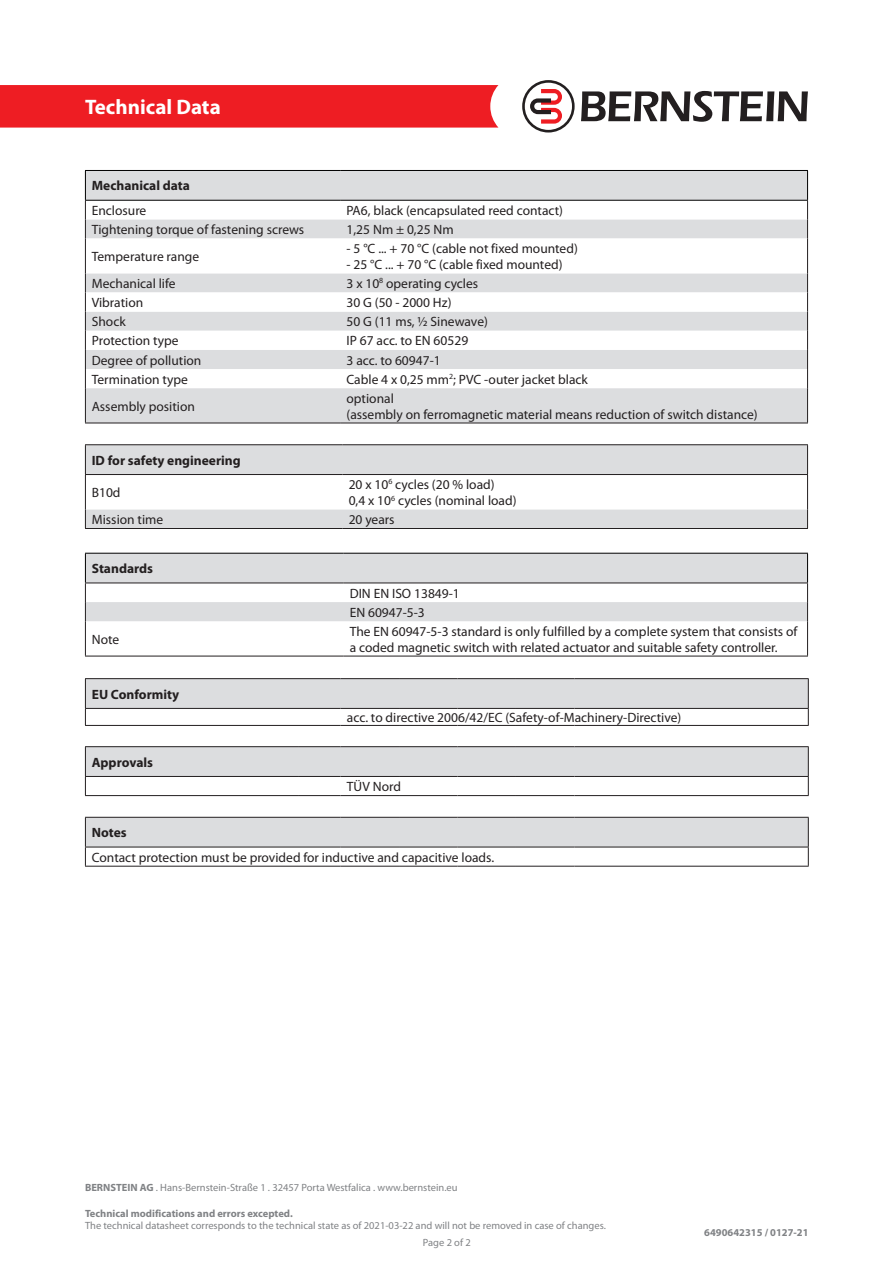
<style>
.page{position:relative;width:893px;height:1263px;background:#fff}
.page>*{position:absolute;margin:0;border:0;box-sizing:border-box;transform-origin:0 0}
.t1{font:700 21px "Myriad Pro";color:#fff}
.t2{font:13.5px/16.2px "Myriad Pro";color:#231f20}
.t3{font:700 13.5px "Myriad Pro";color:#231f20}
.t4{font:10.5px/16.8px "Myriad Pro";color:#808285}
.t5{font:700 10.5px "Myriad Pro";color:#808285}
.s1{font-weight:700}
</style>
<div class="page">
<div style="left:0;top:85px;width:498px;height:43px;background:#ee1d23"></div>
<svg style="left:581px;top:91px;width:227px;height:31px"></svg>
<svg style="left:522px;top:80px;width:53px;height:53px"></svg>
<svg style="left:85px;top:679px;width:724px;height:46px"></svg>
<hr style="left:85px;top:678px;width:256px;height:1px;background:#231f20">
<hr style="left:341px;top:678px;width:58px;height:1px;background:#231f20">
<hr style="left:399px;top:678px;width:58px;height:1px;background:#231f20">
<hr style="left:457px;top:678px;width:59px;height:1px;background:#231f20">
<hr style="left:516px;top:678px;width:58px;height:1px;background:#231f20">
<hr style="left:574px;top:678px;width:235px;height:1px;background:#231f20">
<hr style="left:85px;top:708px;width:256px;height:1px;background:#231f20">
<hr style="left:341px;top:708px;width:58px;height:1px;background:#231f20">
<hr style="left:399px;top:708px;width:58px;height:1px;background:#231f20">
<hr style="left:457px;top:708px;width:59px;height:1px;background:#231f20">
<hr style="left:516px;top:708px;width:58px;height:1px;background:#231f20">
<hr style="left:574px;top:708px;width:235px;height:1px;background:#231f20">
<hr style="left:85px;top:725px;width:256px;height:1px;background:#231f20">
<hr style="left:341px;top:725px;width:58px;height:1px;background:#231f20">
<hr style="left:399px;top:725px;width:58px;height:1px;background:#231f20">
<hr style="left:457px;top:725px;width:59px;height:1px;background:#231f20">
<hr style="left:516px;top:725px;width:58px;height:1px;background:#231f20">
<hr style="left:574px;top:725px;width:235px;height:1px;background:#231f20">
<div style="left:86px;top:171px;width:721px;height:252px;background:#dcdddf"></div>
<svg style="left:86px;top:201px;width:721px;height:187px"></svg>
<hr style="left:85px;top:238px;width:1px;height:35px;background:#231f20">
<hr style="left:807px;top:238px;width:1px;height:35px;background:#231f20">
<svg style="left:85px;top:273px;width:1px;height:115px"></svg>
<svg style="left:807px;top:273px;width:1px;height:115px"></svg>
<hr style="left:85px;top:170px;width:255px;height:1px;background:#000">
<svg style="left:85px;top:171px;width:1px;height:67px"></svg>
<hr style="left:340px;top:170px;width:468px;height:1px;background:#000">
<svg style="left:807px;top:171px;width:1px;height:67px"></svg>
<hr style="left:85px;top:200px;width:255px;height:1px;background:#000">
<hr style="left:340px;top:200px;width:468px;height:1px;background:#000">
<hr style="left:85px;top:388px;width:1px;height:35px;background:#231f20">
<hr style="left:807px;top:388px;width:1px;height:35px;background:#231f20">
<hr style="left:85px;top:423px;width:255px;height:1px;background:#231f20">
<hr style="left:340px;top:423px;width:468px;height:1px;background:#231f20">
<svg style="left:85px;top:818px;width:724px;height:48px"></svg>
<hr style="left:85px;top:817px;width:256px;height:1px;background:#231f20">
<hr style="left:341px;top:817px;width:58px;height:1px;background:#231f20">
<hr style="left:399px;top:817px;width:58px;height:1px;background:#231f20">
<hr style="left:457px;top:817px;width:59px;height:1px;background:#231f20">
<hr style="left:516px;top:817px;width:58px;height:1px;background:#231f20">
<hr style="left:574px;top:817px;width:235px;height:1px;background:#231f20">
<hr style="left:85px;top:847px;width:256px;height:1px;background:#231f20">
<hr style="left:341px;top:847px;width:58px;height:1px;background:#231f20">
<hr style="left:399px;top:847px;width:58px;height:1px;background:#231f20">
<hr style="left:457px;top:847px;width:59px;height:1px;background:#231f20">
<hr style="left:516px;top:847px;width:58px;height:1px;background:#231f20">
<hr style="left:574px;top:847px;width:235px;height:1px;background:#231f20">
<hr style="left:85px;top:866px;width:256px;height:1px;background:#231f20">
<hr style="left:341px;top:866px;width:58px;height:1px;background:#231f20">
<hr style="left:399px;top:866px;width:58px;height:1px;background:#231f20">
<hr style="left:457px;top:866px;width:59px;height:1px;background:#231f20">
<hr style="left:516px;top:866px;width:58px;height:1px;background:#231f20">
<hr style="left:574px;top:866px;width:235px;height:1px;background:#231f20">
<hr style="left:85px;top:795px;width:213px;height:1px;background:#231f20">
<hr style="left:298px;top:795px;width:43px;height:1px;background:#231f20">
<hr style="left:341px;top:795px;width:58px;height:1px;background:#231f20">
<hr style="left:399px;top:795px;width:58px;height:1px;background:#231f20">
<hr style="left:457px;top:795px;width:59px;height:1px;background:#231f20">
<hr style="left:516px;top:795px;width:58px;height:1px;background:#231f20">
<hr style="left:574px;top:795px;width:235px;height:1px;background:#231f20">
<svg style="left:85px;top:747px;width:724px;height:48px"></svg>
<hr style="left:85px;top:746px;width:213px;height:1px;background:#231f20">
<hr style="left:298px;top:746px;width:43px;height:1px;background:#231f20">
<hr style="left:341px;top:746px;width:58px;height:1px;background:#231f20">
<hr style="left:399px;top:746px;width:58px;height:1px;background:#231f20">
<hr style="left:457px;top:746px;width:59px;height:1px;background:#231f20">
<hr style="left:516px;top:746px;width:58px;height:1px;background:#231f20">
<hr style="left:574px;top:746px;width:235px;height:1px;background:#231f20">
<hr style="left:85px;top:528px;width:257px;height:1px;background:#231f20">
<hr style="left:342px;top:528px;width:466px;height:1px;background:#231f20">
<svg style="left:85px;top:445px;width:723px;height:83px"></svg>
<hr style="left:85px;top:475px;width:1px;height:34px;background:#231f20">
<hr style="left:85px;top:444px;width:257px;height:1px;background:#231f20">
<hr style="left:342px;top:444px;width:466px;height:1px;background:#231f20">
<hr style="left:85px;top:474px;width:257px;height:1px;background:#231f20">
<hr style="left:342px;top:474px;width:466px;height:1px;background:#231f20">
<svg style="left:86px;top:554px;width:721px;height:67px;fill:#dcdddf"></svg>
<hr style="left:85px;top:553px;width:258px;height:1px;background:#000">
<hr style="left:343px;top:553px;width:465px;height:1px;background:#000">
<hr style="left:85px;top:583px;width:258px;height:1px;background:#231f20">
<hr style="left:343px;top:583px;width:465px;height:1px;background:#231f20">
<svg style="left:85px;top:554px;width:1px;height:67px"></svg>
<svg style="left:807px;top:554px;width:1px;height:67px"></svg>
<hr style="left:85px;top:621px;width:1px;height:35px;background:#231f20">
<hr style="left:807px;top:621px;width:1px;height:35px;background:#231f20">
<hr style="left:85px;top:656px;width:258px;height:1px;background:#231f20">
<hr style="left:343px;top:656px;width:465px;height:1px;background:#231f20">
<h1 class="t1" style="left:85px;top:93px;width:137px">Technical Data</h1>
<p class="t3" style="left:92px;top:177px;width:100px">Mechanical data</p>
<p class="t2" style="left:92px;top:202px;width:56px">Enclosure</p>
<p class="t2" style="left:347px;top:202px;width:218px">PA6, black (encapsulated reed contact)</p>
<p class="t2" style="left:92px;top:221px;width:214px">Tightening torque of fastening screws</p>
<p class="t2" style="left:347px;top:221px;width:109px">1,25 Nm ± 0,25 Nm</p>
<p class="t2" style="left:92px;top:248px;width:109px">Temperature range</p>
<p class="t2" style="left:347px;top:240px;width:233px">- 5 °C ... + 70 °C (cable not fixed mounted)</p>
<p class="t2" style="left:347px;top:256px;width:217px">- 25 °C ... + 70 °C (cable fixed mounted)</p>
<p class="t2" style="left:92px;top:275px;width:85px">Mechanical life</p>
<p class="t2" style="left:347px;top:275px;width:133px">3 x 10<sup>8</sup> operating cycles</p>
<p class="t2" style="left:92px;top:294px;width:53px">Vibration</p>
<p class="t2" style="left:347px;top:294px;width:106px">30 G (50 - 2000 Hz)</p>
<p class="t2" style="left:92px;top:313px;width:35px">Shock</p>
<p class="t2" style="left:347px;top:313px;width:143px">50 G (11 ms, ½ Sinewave)</p>
<p class="t2" style="left:92px;top:332px;width:88px">Protection type</p>
<p class="t2" style="left:347px;top:332px;width:123px">IP 67 acc. to EN 60529</p>
<p class="t2" style="left:92px;top:352px;width:111px">Degree of pollution</p>
<p class="t2" style="left:347px;top:352px;width:96px">3 acc. to 60947-1</p>
<p class="t2" style="left:92px;top:371px;width:98px">Termination type</p>
<p class="t2" style="left:347px;top:371px;width:243px">Cable 4 x 0,25 mm<sup>2</sup>; PVC -outer jacket black</p>
<p class="t2" style="left:92px;top:398px;width:105px">Assembly position</p>
<p class="t2" style="left:347px;top:390px;width:413px">optional<br>(assembly on ferromagnetic material means reduction of switch distance)</p>
<p class="t3" style="left:92px;top:451px;width:150px">ID for safety engineering</p>
<p class="t2" style="left:92px;top:484px;width:30px">B10d</p>
<p class="t2" style="left:349px;top:476px;width:169px">20 x 10<sup>6</sup> cycles (20 % load)<br>0,4 x 10<sup>6</sup> cycles (nominal load)</p>
<p class="t2" style="left:92px;top:511px;width:73px">Mission time</p>
<p class="t2" style="left:349px;top:511px;width:47px">20 years</p>
<p class="t3" style="left:92px;top:560px;width:63px">Standards</p>
<p class="t2" style="left:350px;top:584px;width:112px;line-height:18.9px">DIN EN ISO 13849-1<br>EN 60947-5-3</p>
<p class="t2" style="left:92px;top:631px;width:29px">Note</p>
<p class="t2" style="left:350px;top:623px;width:449px">The EN 60947-5-3 standard is only fulfilled by a complete system that consists of a coded magnetic switch with related actuator and suitable safety controller.</p>
<p class="t3" style="left:92px;top:685px;width:89px">EU Conformity</p>
<p class="t3" style="left:92px;top:753px;width:63px">Approvals</p>
<p class="t2" style="left:347px;top:709px;width:336px">acc. to directive 2006/42/EC (Safety-of-Machinery-Directive)</p>
<p class="t2" style="left:347px;top:778px;width:56px">TÜV Nord</p>
<p class="t3" style="left:92px;top:824px;width:36px">Notes</p>
<p class="t2" style="left:92px;top:849px;width:404px">Contact protection must be provided for inductive and capacitive loads.</p>
<p class="t4" style="left:85px;top:1179px;width:374px"><span class="s1">BERNSTEIN AG</span> . Hans-Bernstein-Straße 1 . 32457 Porta Westfalica . www.bernstein.eu</p>
<p class="t5" style="left:85px;top:1206px;width:209px">Technical modifications and errors excepted.</p>
<p class="t4" style="left:423px;top:1217px;width:184px;text-indent:-338px">The technical datasheet corresponds to the technical state as of 2021-03-22 and will not be removed in case of changes.<br>Page 2 of 2</p>
<p class="t5" style="left:704px;top:1226px;width:106px">6490642315 / 0127-21</p>
</div>
